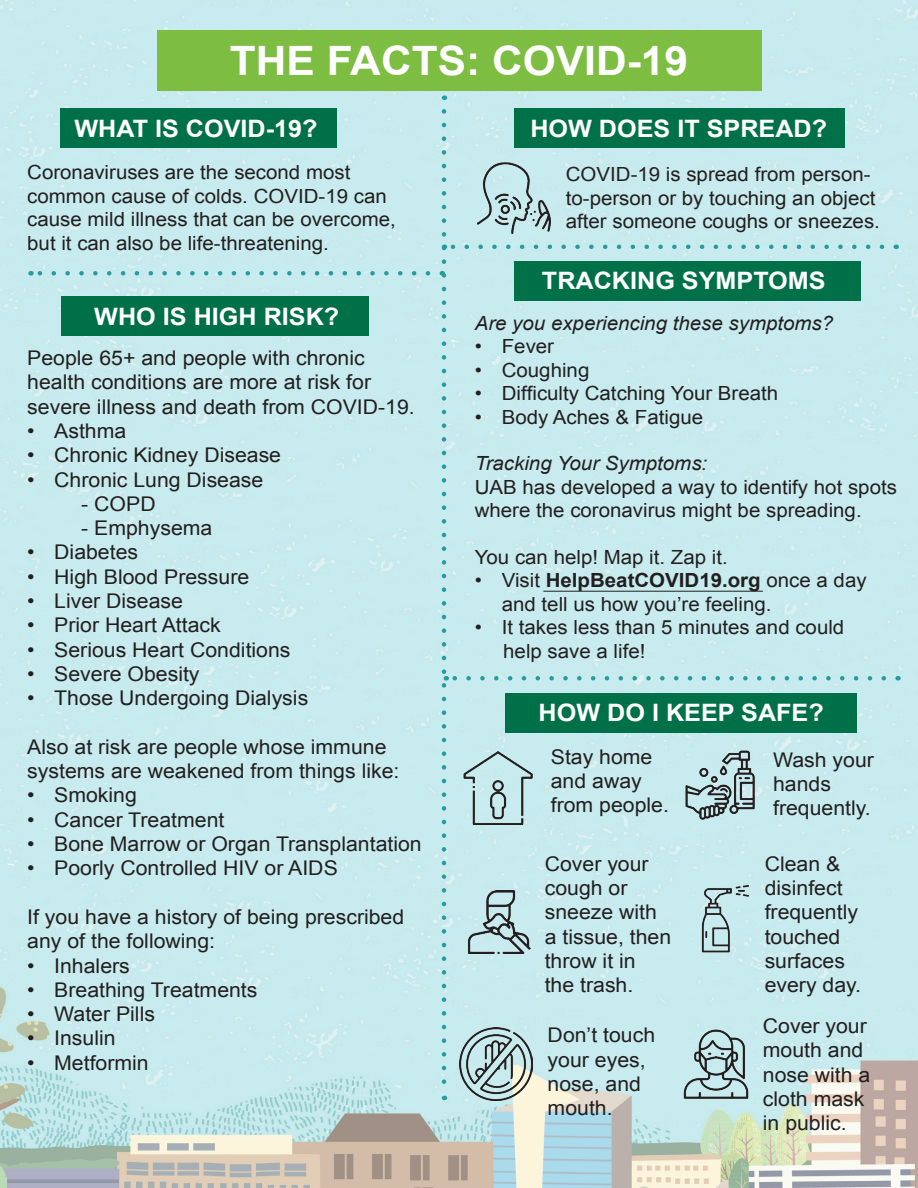
<style>
.page{position:relative;width:918px;height:1188px;background:#fff}
.page>*{position:absolute;margin:0;border:0;box-sizing:border-box;transform-origin:0 0}
.t1{font:700 40.5px "Arial";color:#fff;scale:1.05 1}
.t2{font:700 24px "Arial";color:#fff;scale:1.05 1}
.t3{font:20.25px/24.3px "Arial";color:#231f20;scale:1.05 1}
.t4{font:19.5px/23.4px "Arial";color:#231f20;scale:1.05 1}
.t5{font:italic 19.5px "Arial";color:#231f20;scale:1.05 1}
.s1{font-weight:700}
</style>
<div class="page">
<img style="left:0;top:0;width:918px;height:1188px">
<div style="left:61px;top:109px;width:276px;height:39px;background:#007049"></div>
<div style="left:61px;top:296px;width:308px;height:40px;background:#007049"></div>
<svg style="left:37px;top:271px;width:391px;height:5px;background:#a2d8db"></svg>
<div style="left:157px;top:30px;width:604px;height:61px;background:#7cbd42"></div>
<div style="left:514px;top:109px;width:331px;height:39px;background:#007049"></div>
<svg style="left:442px;top:111px;width:442px;height:989px;background:#b2dcdb"></svg>
<img style="left:680px;top:1027px;width:73px;height:73px">
<p class="t1" style="left:230px;top:34px;width:438px">THE FACTS: COVID-19</p>
<p class="t2" style="left:74px;top:113px;width:233px">WHAT IS COVID-19?</p>
<p class="t4" style="left:27px;top:161px;width:353px">Coronaviruses are the second most common cause of colds. COVID-19 can cause mild illness that can be overcome, but it can also be life-threatening.</p>
<p class="t2" style="left:94px;top:300px;width:235px">WHO IS HIGH RISK?</p>
<p class="t3" style="left:27px;top:346px;width:371px">People 65+ and people with chronic health conditions are more at risk for severe illness and death from COVID-19.</p>
<p class="t3" style="left:27px;top:419px;width:96px">• Asthma</p>
<p class="t3" style="left:27px;top:443px;width:243px">• Chronic Kidney Disease</p>
<p class="t3" style="left:27px;top:468px;width:226px">• Chronic Lung Disease</p>
<p class="t3" style="left:81px;top:492px;width:72px">- COPD</p>
<p class="t3" style="left:81px;top:516px;width:126px">- Emphysema</p>
<p class="t3" style="left:27px;top:540px;width:107px">• Diabetes</p>
<p class="t3" style="left:27px;top:565px;width:213px">• High Blood Pressure</p>
<p class="t3" style="left:27px;top:589px;width:150px">• Liver Disease</p>
<p class="t3" style="left:27px;top:613px;width:186px">• Prior Heart Attack</p>
<p class="t3" style="left:27px;top:638px;width:252px">• Serious Heart Conditions</p>
<p class="t3" style="left:27px;top:662px;width:166px">• Severe Obesity</p>
<p class="t3" style="left:27px;top:686px;width:269px">• Those Undergoing Dialysis</p>
<p class="t3" style="left:27px;top:735px;width:356px">Also at risk are people whose immune systems are weakened from things like:</p>
<p class="t3" style="left:27px;top:783px;width:106px">• Smoking</p>
<p class="t3" style="left:27px;top:808px;width:189px">• Cancer Treatment</p>
<p class="t3" style="left:27px;top:832px;width:377px">• Bone Marrow or Organ Transplantation</p>
<p class="t3" style="left:27px;top:856px;width:297px">• Poorly Controlled HIV or AIDS</p>
<p class="t3" style="left:27px;top:905px;width:361px">If you have a history of being prescribed any of the following:</p>
<p class="t3" style="left:27px;top:954px;width:99px">• Inhalers</p>
<p class="t3" style="left:27px;top:978px;width:221px">• Breathing Treatments</p>
<p class="t3" style="left:27px;top:1002px;width:123px">• Water Pills</p>
<p class="t3" style="left:27px;top:1026px;width:86px">• Insulin</p>
<p class="t3" style="left:27px;top:1051px;width:117px">• Metformin</p>
<p class="t2" style="left:530px;top:113px;width:284px">HOW DOES IT SPREAD?</p>
<p class="t4" style="left:566px;top:163px;width:301px">COVID-19 is spread from person&shy;to-person or by touching an object after someone coughs or sneezes.</p>
<p class="t2" style="left:542px;top:264px;width:272px">TRACKING SYMPTOMS</p>
<p class="t5" style="left:475px;top:310px;width:343px">Are you experiencing these symptoms?</p>
<p class="t4" style="left:475px;top:335px;width:77px">• Fever</p>
<p class="t4" style="left:475px;top:358px;width:111px">• Coughing</p>
<p class="t4" style="left:475px;top:382px;width:291px">• Difficulty Catching Your Breath</p>
<p class="t4" style="left:475px;top:405px;width:219px">• Body Aches &amp; Fatigue</p>
<p class="t5" style="left:475px;top:451px;width:223px">Tracking Your Symptoms:</p>
<p class="t4" style="left:475px;top:475px;width:404px">UAB has developed a way to identify hot spots where the coronavirus might be spreading.</p>
<p class="t4" style="left:475px;top:546px;width:243px">You can help! Map it. Zap it.</p>
<p class="t4" style="left:502px;top:569px;width:349px;text-indent:-27px">• Visit <span class="s1">HelpBeatCOVID19.org</span> once a day and tell us how you’re feeling.</p>
<p class="t4" style="left:475px;top:616px;width:353px">• It takes less than 5 minutes and could</p>
<p class="t4" style="left:503px;top:639px;width:137px">help save a life!</p>
<p class="t2" style="left:539px;top:697px;width:273px">HOW DO I KEEP SAFE?</p>
<p class="t3" style="left:551px;top:744px;width:114px">Stay home and away from people.</p>
<p class="t3" style="left:773px;top:747px;width:98px">Wash your hands frequently.</p>
<p class="t3" style="left:545px;top:852px;width:122px">Cover your cough or sneeze with a tissue, then throw it in</p>
<p class="t3" style="left:545px;top:973px;width:86px">the trash.</p>
<p class="t3" style="left:548px;top:1023px;width:104px">Don’t touch your eyes, nose, and mouth.</p>
<p class="t3" style="left:765px;top:852px;width:93px">Clean &amp; disinfect frequently touched surfaces every day.</p>
<p class="t3" style="left:763px;top:1014px;width:104px">Cover your mouth and nose with a cloth mask in public.</p>
</div>
